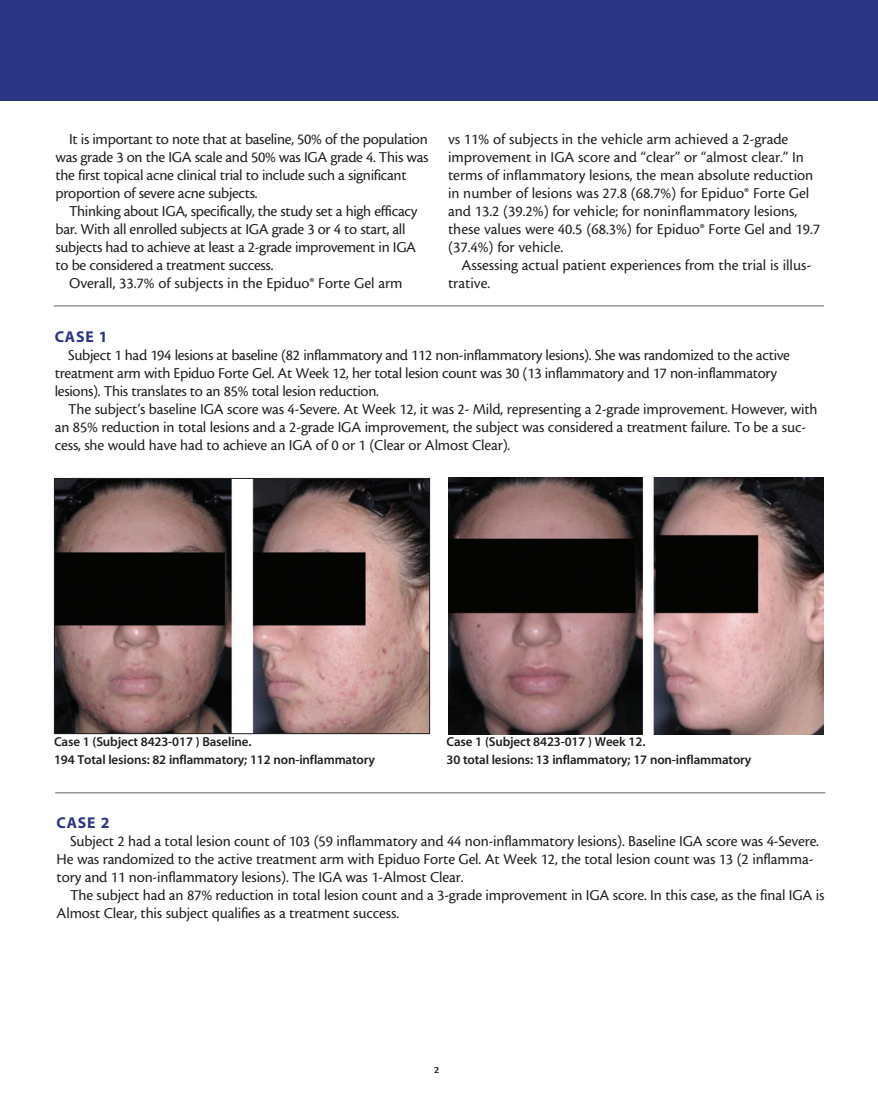
<style>
.page{position:relative;width:878px;height:1107px;background:#fff}
.page>*{position:absolute;margin:0;border:0;box-sizing:border-box;transform-origin:0 0}
.body{font:15.75px/18px "Cronos MM 408 10";letter-spacing:-.01em;color:#231f20}
.subhead{font:15.75px "Myriad MM 700 600";letter-spacing:.05em;color:#2b3586}
.t1{font:13.05px "Myriad MM 565 600";letter-spacing:-.01em;color:#231f20}
.t2{font:10.2px "Cronos MM 574 8";color:#231f20;scale:1.18 1}
</style>
<div class="page">
<div style="left:0;top:0;width:878px;height:101px;background:#2b3586"></div>
<img style="left:56px;top:480px;width:372px;height:252px">
<div style="left:54px;top:478px;width:376px;height:256px;border:1px solid #231f20"></div>
<img style="left:448px;top:478px;width:375px;height:256px">
<hr style="left:54px;top:305px;width:770px;height:2px;background:#939598">
<hr style="left:55px;top:792px;width:770px;height:2px;background:#939598">
<p class="body" style="left:56px;top:130px;width:374px;text-indent:14px">It is important to note that at baseline, 50% of the population was grade 3 on the IGA scale and 50% was IGA grade 4. This was the first topical acne clinical trial to include such a significant proportion of severe acne subjects.</p>
<p class="body" style="left:56px;top:202px;width:363px;text-indent:14px">Thinking about IGA, specifically, the study set a high efficacy bar. With all enrolled subjects at IGA grade 3 or 4 to start, all subjects had to achieve at least a 2-grade improvement in IGA to be considered a treatment success.</p>
<p class="body" style="left:69px;top:274px;width:335px">Overall, 33.7% of subjects in the Epiduo® Forte Gel arm</p>
<p class="body" style="left:448px;top:130px;width:373px">vs 11% of subjects in the vehicle arm achieved a 2-grade improvement in IGA score and “clear” or “almost clear.” In terms of inflammatory lesions, the mean absolute reduction in number of lesions was 27.8 (68.7%) for Epiduo® Forte Gel and 13.2 (39.2%) for vehicle; for noninflammatory lesions, these values were 40.5 (68.3%) for Epiduo® Forte Gel and 19.7 (37.4%) for vehicle.</p>
<p class="body" style="left:448px;top:256px;width:365px;text-indent:14px">Assessing actual patient experiences from the trial is illus&shy;trative.</p>
<p class="subhead" style="left:55px;top:329px;width:54px">CASE 1</p>
<p class="body" style="left:55px;top:346px;width:736px;text-indent:14px">Subject 1 had 194 lesions at baseline (82 inflammatory and 112 non-inflammatory lesions). She was randomized to the active treatment arm with Epiduo Forte Gel. At Week 12, her total lesion count was 30 (13 inflammatory and 17 non-inflammatory lesions). This translates to an 85% total lesion reduction.</p>
<p class="body" style="left:55px;top:400px;width:764px;text-indent:14px">The subject’s baseline IGA score was 4-Severe. At Week 12, it was 2- Mild, representing a 2-grade improvement. However, with an 85% reduction in total lesions and a 2-grade IGA improvement, the subject was considered a treatment failure. To be a suc&shy;cess, she would have had to achieve an IGA of 0 or 1 (Clear or Almost Clear).</p>
<p class="t1" style="left:54px;top:736px;width:199px">Case 1 (Subject 8423-017 ) Baseline.</p>
<p class="t1" style="left:54px;top:754px;width:322px">194 Total lesions: 82 inflammatory; 112 non-inflammatory</p>
<p class="t1" style="left:446px;top:736px;width:200px">Case 1 (Subject 8423-017 ) Week 12.</p>
<p class="t1" style="left:446px;top:754px;width:306px">30 total lesions: 13 inflammatory; 17 non-inflammatory</p>
<p class="subhead" style="left:57px;top:815px;width:54px">CASE 2</p>
<p class="body" style="left:57px;top:832px;width:763px;text-indent:14px">Subject 2 had a total lesion count of 103 (59 inflammatory and 44 non-inflammatory lesions). Baseline IGA score was 4-Severe.<br>He was randomized to the active treatment arm with Epiduo Forte Gel. At Week 12, the total lesion count was 13 (2 inflamma&shy;tory and 11 non-inflammatory lesions). The IGA was 1-Almost Clear.</p>
<p class="body" style="left:57px;top:886px;width:769px;text-indent:14px">The subject had an 87% reduction in total lesion count and a 3-grade improvement in IGA score. In this case, as the final IGA is<br>Almost Clear, this subject qualifies as a treatment success.</p>
<p class="t2" style="left:434px;top:1064px;width:6px">2</p>
</div>
